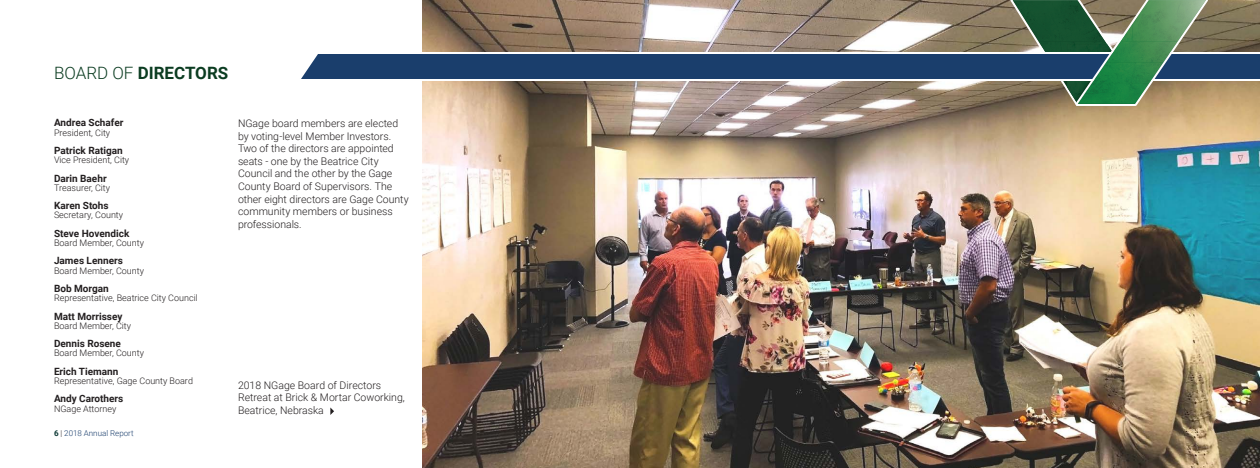
<style>
.page{position:relative;width:1260px;height:468px;background:#fff}
.page>*{position:absolute;margin:0;border:0;box-sizing:border-box;transform-origin:0 0}
.t1{font:700 17px "Roboto";color:#0b3c21}
.Paragraph_Style_1{font:300 10.5px/12.6px "Roboto";color:#231f20}
.t2{font:700 10px "Roboto";color:#231f20}
.t3{font:300 9px "Roboto";color:#231f20}
.t4{font:300 8px "Roboto";color:#1a3e6c}
.s1{font-weight:300}
.s2{font-weight:700;color:#0c3834}
.s3{color:#231f20}
</style>
<div class="page">
<img style="left:422px;top:1px;width:838px;height:467px">
<svg style="left:301px;top:51px;width:959px;height:32px"></svg>
<svg style="left:1009px;top:0;width:201px;height:108px;background:#587860"></svg>
<svg style="left:330px;top:407px;width:4px;height:8px"></svg>
<p class="t1" style="left:54px;top:61px;width:176px"><span class="s1">BOARD OF</span> DIRECTORS</p>
<p class="t2" style="left:54px;top:116px;width:71px">Andrea Schafer</p>
<p class="t3" style="left:54px;top:126px;width:58px">President, City</p>
<p class="t2" style="left:54px;top:144px;width:70px">Patrick Ratigan</p>
<p class="t3" style="left:54px;top:154px;width:77px">Vice President, City</p>
<p class="t2" style="left:54px;top:171px;width:54px">Darin Baehr</p>
<p class="t3" style="left:54px;top:181px;width:58px">Treasurer, City</p>
<p class="t2" style="left:54px;top:199px;width:56px">Karen Stohs</p>
<p class="t3" style="left:54px;top:209px;width:71px">Secretary, County</p>
<p class="t2" style="left:54px;top:226px;width:77px">Steve Hovendick</p>
<p class="t3" style="left:54px;top:237px;width:91px">Board Member, County</p>
<p class="t2" style="left:54px;top:254px;width:70px">James Lenners</p>
<p class="t3" style="left:54px;top:264px;width:91px">Board Member, County</p>
<p class="t2" style="left:54px;top:282px;width:56px">Bob Morgan</p>
<p class="t3" style="left:54px;top:292px;width:145px">Representative, Beatrice City Council</p>
<p class="t2" style="left:54px;top:309px;width:70px">Matt Morrissey</p>
<p class="t3" style="left:54px;top:319px;width:79px">Board Member, City</p>
<p class="t2" style="left:54px;top:337px;width:68px">Dennis Rosene</p>
<p class="t3" style="left:54px;top:347px;width:91px">Board Member, County</p>
<p class="t2" style="left:54px;top:364px;width:66px">Erich Tiemann</p>
<p class="t3" style="left:54px;top:375px;width:141px">Representative, Gage County Board</p>
<p class="t2" style="left:54px;top:392px;width:71px">Andy Carothers</p>
<p class="t3" style="left:54px;top:402px;width:64px">NGage Attorney</p>
<p class="t4" style="left:54px;top:428px;width:81px"><span class="s2">6</span> <span class="s3">|</span> 2018 Annual Report</p>
<p class="Paragraph_Style_1" style="left:238px;top:117px;width:172px">NGage board members are elected by voting-level Member Investors.<br>Two of the directors are appointed seats - one by the Beatrice City<br>Council and the other by the Gage<br>County Board of Supervisors. The other eight directors are Gage County community members or business professionals.</p>
<p class="Paragraph_Style_1" style="left:238px;top:378px;width:168px">2018 NGage Board of Directors<br>Retreat at Brick &amp; Mortar Coworking,<br>Beatrice, Nebraska</p>
</div>
